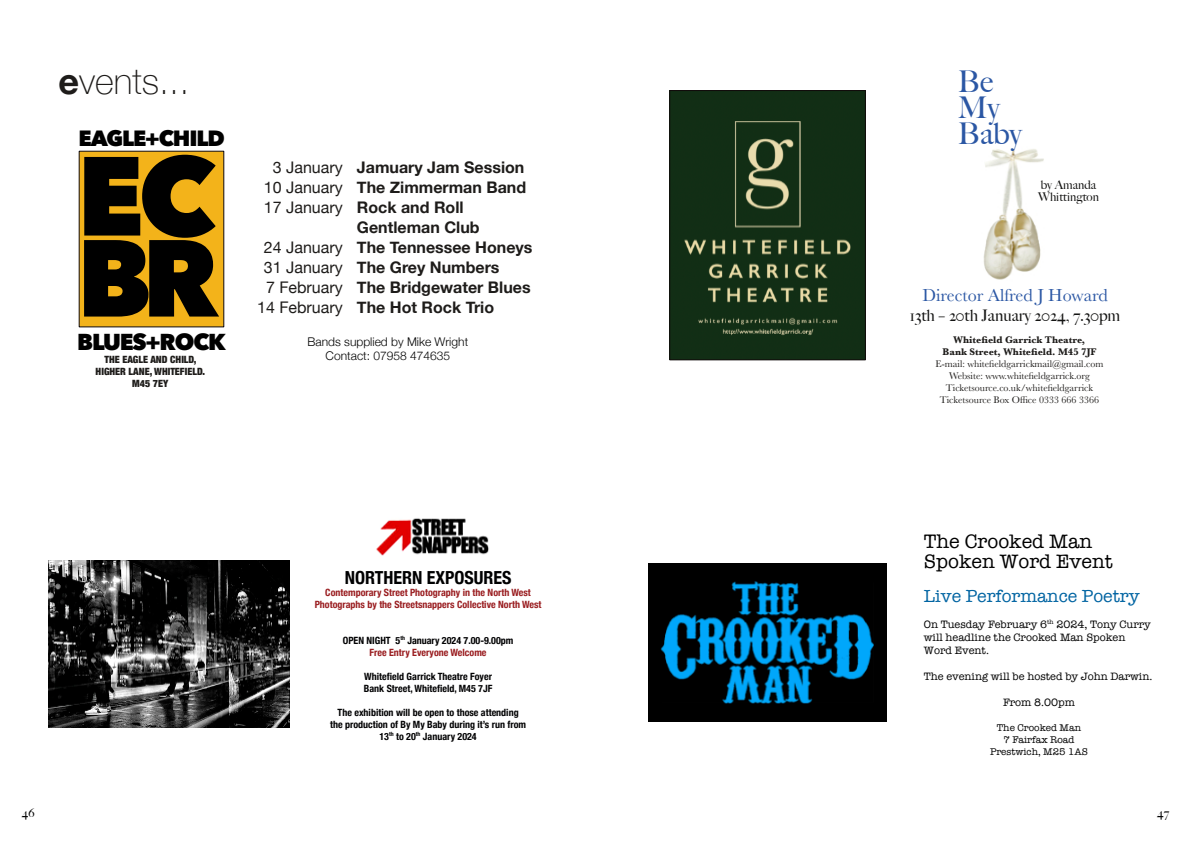
<style>
.page{position:relative;width:1191px;height:842px;background:#fff}
.page>*{position:absolute;margin:0;border:0;box-sizing:border-box;transform-origin:0 0}
.t1{font:800 111px "Avenir Next";color:#000}
.t2{font:800 108px "Avenir Next";color:#000}
.t3{font:100 36px "Helvetica Neue";color:#1e1c1a}
.t4{font:500 30px/26px "Big Caslon";color:#2b57a4}
.t5{font:800 23px "Avenir Next";letter-spacing:-.05em;color:#000}
.t6{font:800 22px "Avenir Next";letter-spacing:-.05em;color:#000}
.t7{font:20px/20px "American Typewriter";color:#000}
.t8{font:18px "Baskerville";color:#2b57a4}
.t9{font:18px "American Typewriter";color:#0164a2}
.t10{font:700 condensed 18px "Helvetica Neue";color:#000102}
.t11{font:700 16px/20px "Helvetica Neue";color:#1e1c1a}
.t12{font:16px/20px "Helvetica Neue";color:#1e1c1a;text-align:center}
.t13{font:500 16px "Big Caslon";color:#141413}
.t14{font:300 12px/14px "Helvetica Neue";color:#020202;text-align:center}
.t15{font:500 12px/12.2px "Big Caslon";color:#141413}
.t16{font:500 12px "Big Caslon";color:#020202}
.t17{font:11px/13px "American Typewriter";color:#000}
.t18{font:700 condensed 10px/12px "Helvetica Neue";color:#000102;text-align:center}
.t19{font:10px/12px "Baskerville";color:#1e1c1a;text-align:center}
.t20{font:700 condensed 10px/12px "Helvetica Neue";color:#991c1f;text-align:center}
.t21{font:700 10px/12px "Baskerville";color:#1e1c1a;text-align:center}
.t22{font:900 condensed 10px/12px "Helvetica Neue";color:#1e1c1a;text-align:center}
.t23{font:10px/12px "American Typewriter";color:#000;text-align:center}
.s1{font-weight:700}
.s2{color:#991c1f}
</style>
<div class="page">
<img style="left:376px;top:518px;width:113px;height:38px">
<img style="left:983px;top:149px;width:61px;height:131px">
<div style="left:79px;top:151px;width:145px;height:176px;background:#f3b31a"></div>
<img style="left:48px;top:560px;width:242px;height:167px">
<img style="left:671px;top:92px;width:193px;height:266px">
<div style="left:669px;top:90px;width:197px;height:270px;border:1px solid #110b0b"></div>
<img style="left:648px;top:563px;width:238px;height:158px">
<h3 class="t3" style="left:59px;top:59px;width:132px"><span class="s1">e</span>vents...</h3>
<h3 class="t6" style="left:79px;top:124px;width:148px">EAGLE+CHILD</h3>
<h1 class="t1" style="left:77px;top:125px;width:140px">EC</h1>
<h2 class="t2" style="left:77px;top:209px;width:144px">BR</h2>
<h3 class="t5" style="left:77px;top:326px;width:150px">BLUES+ROCK</h3>
<p class="t22" style="left:96px;top:353px;width:111px">THE EAGLE AND CHILD,<br>HIGHER LANE, WHITEFIELD.<br>M45 7EY</p>
<h3 class="t12" style="left:264px;top:157px;width:80px">3 January<br>10 January<br>17 January</h3>
<h3 class="t12" style="left:257px;top:237px;width:87px">24 January<br>31 January<br>7 February<br>14 February</h3>
<h3 class="t11" style="left:357px;top:157px;width:177px">Jamuary Jam Session<br>The Zimmerman Band<br>Rock and Roll<br>Gentleman Club<br>The Tennessee Honeys<br>The Grey Numbers<br>The Bridgewater Blues<br>The Hot Rock Trio</h3>
<p class="t14" style="left:308px;top:335px;width:162px">Bands supplied by Mike Wright<br>Contact: 07958 474635</p>
<h3 class="t10" style="left:345px;top:566px;width:168px">NORTHERN EXPOSURES</h3>
<p class="t20" style="left:315px;top:586px;width:228px">Contemporary Street Photography in the North West<br>Photographs by the Streetsnappers Collective North West</p>
<p class="t18" style="left:343px;top:634px;width:172px">OPEN NIGHT 5<sup>th</sup> January 2024 7.00-9.00pm<br><span class="s2">Free Entry Everyone Welcome</span></p>
<p class="t18" style="left:364px;top:670px;width:130px;text-align:left">Whitefield Garrick Theatre Foyer<br>Bank Street, Whitefield, M45 7JF</p>
<p class="t18" style="left:330px;top:706px;width:198px">The exhibition will be open to those attending the production of By My Baby during it’s run from<br>13<sup>th</sup> to 20<sup>th</sup> January 2024</p>
<h3 class="t4" style="left:957px;top:71px;width:66px">Be<br>My<br>Baby</h3>
<p class="t15" style="left:1038px;top:180px;width:62px">by Amanda<br>Whittington</p>
<h3 class="t8" style="left:922px;top:284px;width:187px">Director Alfred J Howard</h3>
<h3 class="t13" style="left:910px;top:309px;width:212px">13th – 20th January 2024, 7.30pm</h3>
<p class="t21" style="left:942px;top:334px;width:155px">Whitefield Garrick Theatre,<br>Bank Street, Whitefield. M45 7JF</p>
<p class="t19" style="left:935px;top:358px;width:169px">E-mail: whitefieldgarrickmail@gmail.com Website: www.whitefieldgarrick.org Ticketsource.co.uk/whitefieldgarrick Ticketsource Box Office 0333 666 3366</p>
<h3 class="t7" style="left:923px;top:533px;width:191px">The Crooked Man<br>Spoken Word Event</h3>
<h3 class="t9" style="left:923px;top:590px;width:217px">Live Performance Poetry</h3>
<p class="t17" style="left:923px;top:619px;width:228px">On Tuesday February 6<sup>th</sup> 2024, Tony Curry will headline the Crooked Man Spoken<br>Word Event.</p>
<p class="t17" style="left:923px;top:671px;width:230px">The evening will be hosted by John Darwin.</p>
<p class="t17" style="left:1003px;top:697px;width:74px">From 8.00pm</p>
<p class="t23" style="left:990px;top:723px;width:100px">The Crooked Man<br>7 Fairfax Road<br>Prestwich, M25 1AS</p>
<p class="t16" style="left:22px;top:808px;width:14px">46</p>
<p class="t16" style="left:1157px;top:808px;width:13px">47</p>
</div>
